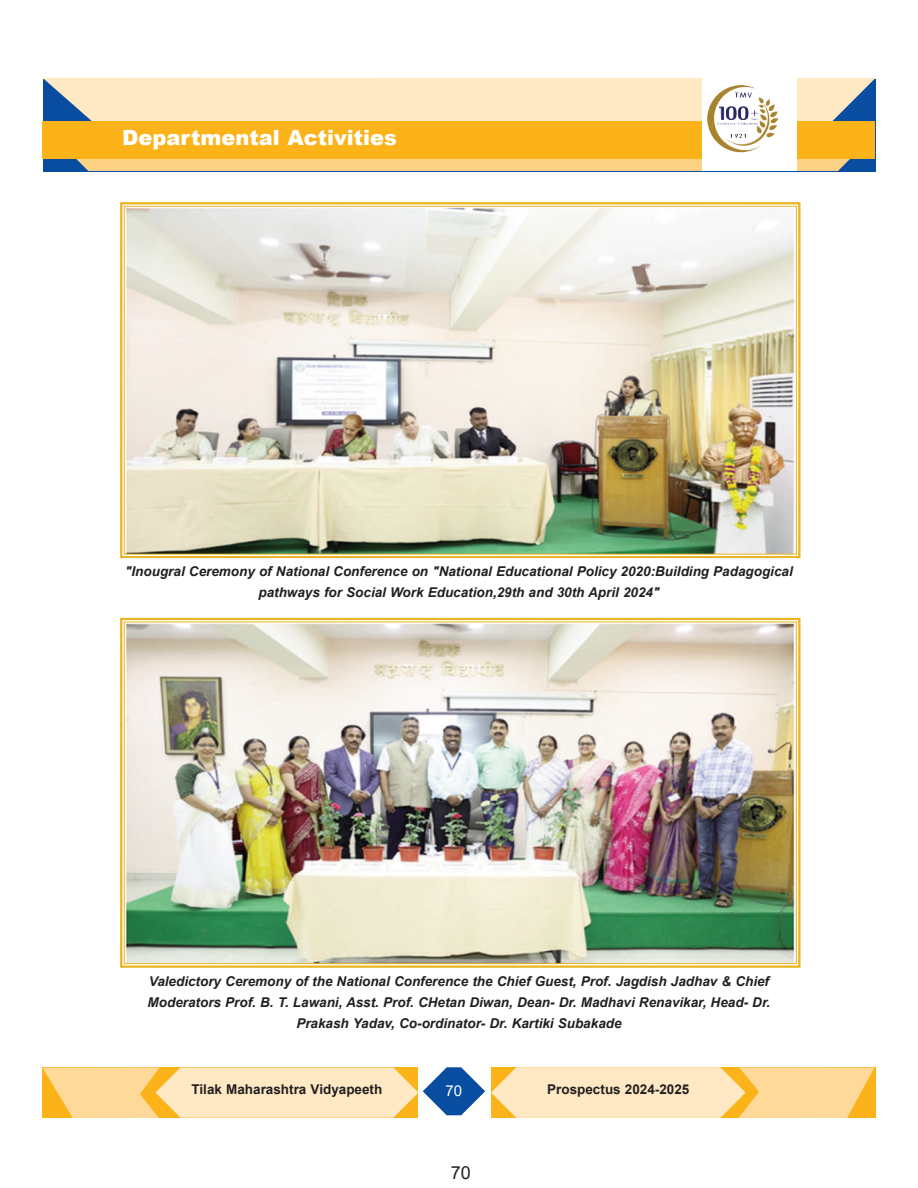
<style>
.page{position:relative;width:918px;height:1188px;background:#fff}
.page>*{position:absolute;margin:0;border:0;box-sizing:border-box;transform-origin:0 0}
.t1{font:900 21px "Arial";color:#fff}
.t2{font:18px "Arial";color:#231f20}
.t3{font:15px "Arial";color:#fff}
.t4{font:italic 700 13.5px/21px "Arial";color:#231f20;text-align:center}
.t5{font:700 13.5px "Arial";color:#231f20}
</style>
<div class="page">
<svg style="left:43px;top:1067px;width:442px;height:51px;background:#e9d4a9"></svg>
<svg style="left:491px;top:1067px;width:383px;height:51px;background:#fddea4"></svg>
<div style="left:43px;top:78px;width:832px;height:43px;background:#fee9c4"></div>
<div style="left:65px;top:159px;width:797px;height:12px;background:#fed285"></div>
<div style="left:43px;top:121px;width:832px;height:38px;background:#fbb319"></div>
<div style="left:703px;top:78px;width:94px;height:93px;background:#fff"></div>
<img style="left:707px;top:85px;width:72px;height:67px">
<img style="left:126px;top:208px;width:669px;height:345px">
<div style="left:120px;top:202px;width:680px;height:356px;border:2px solid #e8b520"></div>
<img style="left:126px;top:624px;width:669px;height:338px">
<div style="left:120px;top:618px;width:680px;height:350px;border:2px solid #e8b520"></div>
<h1 class="t1" style="left:122px;top:122px;width:276px">departmental Activities</h1>
<p class="t4" style="left:125px;top:561px;width:669px">"Inougral Ceremony of National Conference on "National Educational Policy 2020:Building Padagogical pathways for Social Work Education,29th and 30th April 2024"</p>
<p class="t4" style="left:148px;top:971px;width:624px">Valedictory Ceremony of the National Conference the Chief Guest, Prof. Jagdish Jadhav &amp; Chief<br>Moderators Prof. B. T. Lawani, Asst. Prof. CHetan Diwan, Dean- Dr. Madhavi Renavikar, Head- Dr.<br>Prakash Yadav, Co-ordinator- Dr. Kartiki Subakade</p>
<p class="t5" style="left:192px;top:1082px;width:192px">tilak Maharashtra Vidyapeeth</p>
<p class="t3" style="left:445px;top:1082px;width:18px">70</p>
<p class="t5" style="left:547px;top:1081px;width:144px">Prospectus 2024-2025</p>
<h2 class="t2" style="left:451px;top:1162px;width:22px">70</h2>
</div>
